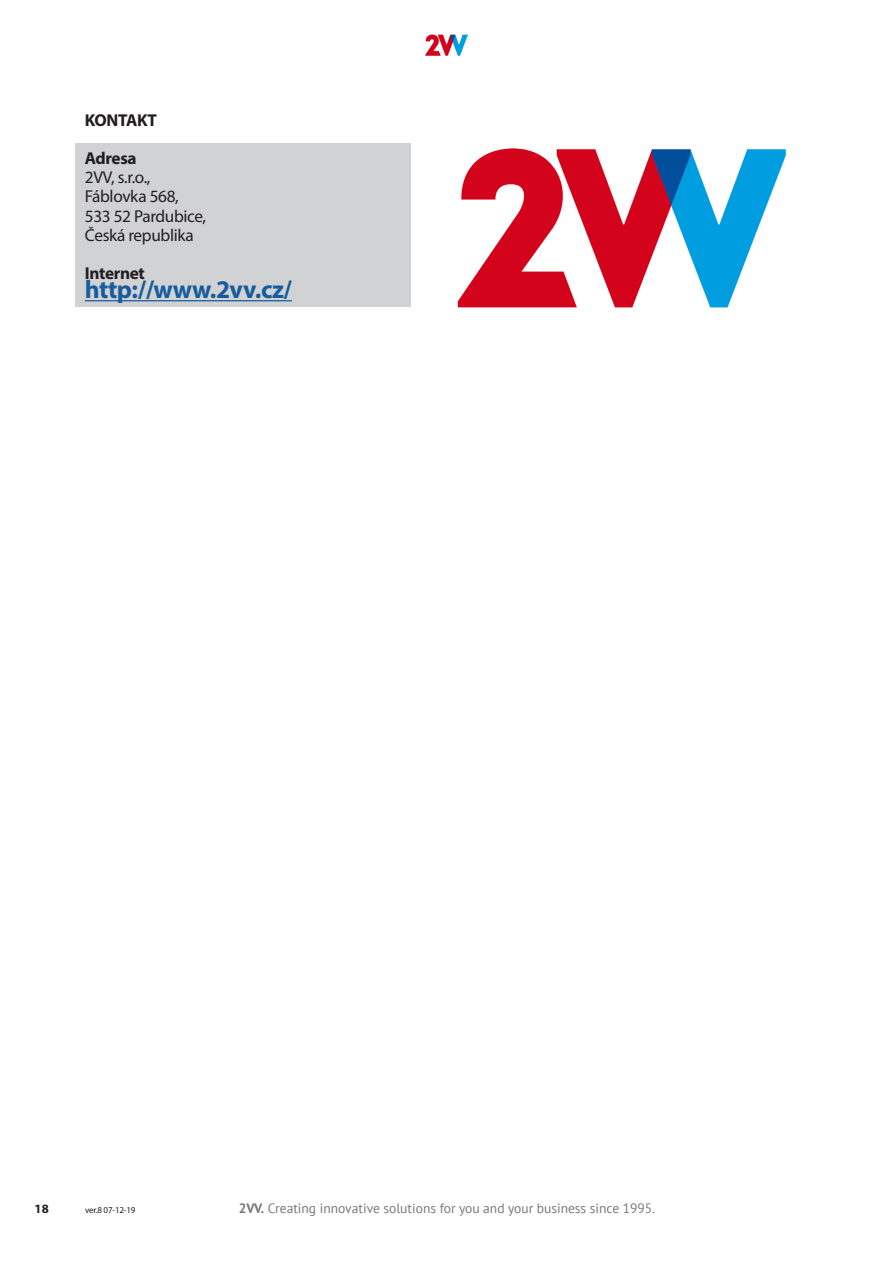
<style>
.page{position:relative;width:893px;height:1263px;background:#fff}
.page>*{position:absolute;margin:0;border:0;box-sizing:border-box;transform-origin:0 0}
.Text{font:700 25.5px "Myriad Pro";letter-spacing:-.02em;color:#175d9e}
.Text-2{font:17.25px "Myriad Pro";letter-spacing:-.02em;color:#231f20}
.Text-3{font:700 17.25px "Myriad Pro";letter-spacing:-.02em;color:#231f20}
.t1{font:13.5px "PT Sans";color:#75777a}
.t2{font:700 12.75px "Myriad Pro";color:#231f20}
.t3{font:9px "Myriad Pro";letter-spacing:-.02em;color:#231f20}
.s1{font-weight:700}
</style>
<div class="page">
<img style="left:425px;top:34px;width:43px;height:21px">
<div style="left:75px;top:144px;width:335px;height:163px;background:#d1d2d4"></div>
<hr style="left:85px;top:300px;width:207px;height:1px;background:#175d9e">
<img style="left:457px;top:148px;width:329px;height:160px">
<p class="Text-3" style="left:85px;top:109px;width:73px">KONTAKT</p>
<p class="Text-3" style="left:85px;top:147px;width:53px">Adresa</p>
<p class="Text-2" style="left:85px;top:167px;width:67px">2VV, s.r.o.,</p>
<p class="Text-2" style="left:85px;top:186px;width:95px">Fáblovka 568,</p>
<p class="Text-2" style="left:85px;top:205px;width:123px">533 52 Pardubice,</p>
<p class="Text-2" style="left:85px;top:224px;width:110px">Česká republika</p>
<p class="Text-3" style="left:85px;top:262px;width:62px">Internet</p>
<p class="Text" style="left:85px;top:273px;width:209px">http://www.2vv.cz/</p>
<p class="t2" style="left:35px;top:1200px;width:16px">18</p>
<p class="t3" style="left:85px;top:1205px;width:52px">ver.8 07-12-19</p>
<p class="t1" style="left:239px;top:1200px;width:418px"><span class="s1">2VV.</span> Creating innovative solutions for you and your business since 1995.</p>
</div>
